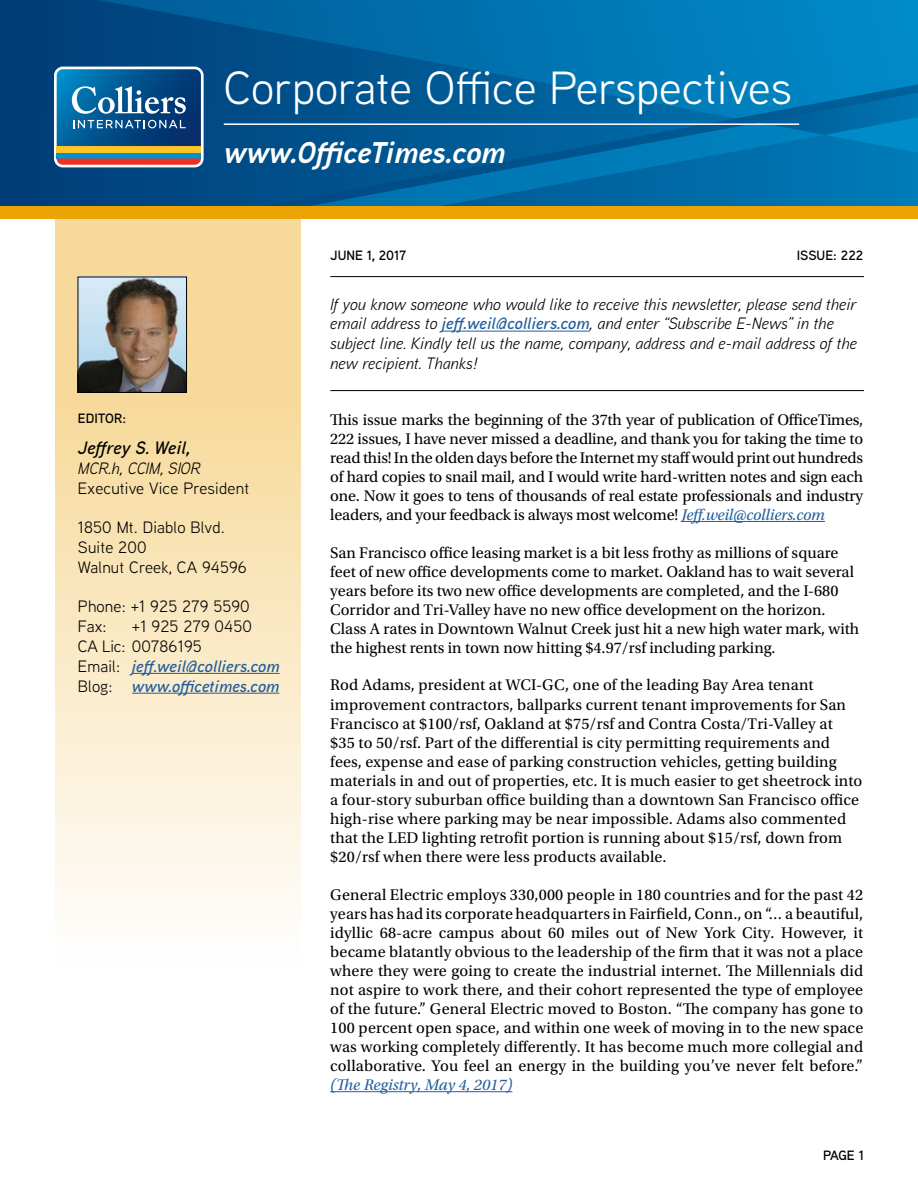
<style>
.page{position:relative;width:918px;height:1188px;background:#fff}
.page>*{position:absolute;margin:0;border:0;box-sizing:border-box;transform-origin:0 0}
.t1{font:46.5px "Aaux Next";color:#fff}
.t2{font:italic 700 30px "Aaux Next";color:#fff}
.t3{font:italic 600 18px "Aaux Next";letter-spacing:.01em;color:#000}
.t4{font:italic 16.5px/19.8px "Aaux Next";letter-spacing:.01em;color:#000}
.t5{font:16.5px/19.8px "Aaux Next";letter-spacing:.01em;color:#000}
.t6{font:italic 600 16.5px/19.8px "Aaux Next";letter-spacing:.01em;color:#215e9e}
.t7{font:16.2px/19px "Utopia Std";letter-spacing:.005em;color:#000;text-align:justify}
.t8{font:italic 16.2px "Utopia Std";color:#215e9e}
.t9{font:600 13.5px "Aaux Next";color:#000}
.s1{font-weight:400;font-style:normal;color:#000}
.s2{font-weight:600;color:#215e9e}
.s3{font-style:italic;color:#215e9e}
</style>
<div class="page">
<svg style="left:0;top:0;width:918px;height:206px;background:#004a86"></svg>
<div style="left:759px;top:167px;width:65px;height:39px;background:#0072af"></div>
<svg style="left:113px;top:167px;width:646px;height:39px;background:#005e99"></svg>
<svg style="left:54px;top:0;width:864px;height:167px;background:#0769a2"></svg>
<hr style="left:224px;top:123px;width:575px;height:2px;background:#fff">
<hr style="left:442px;top:331px;width:148px;height:1px;background:#215e9e">
<hr style="left:681px;top:521px;width:144px;height:1px;background:#215e9e">
<hr style="left:330px;top:1091px;width:182px;height:1px;background:#215e9e">
<hr style="left:330px;top:276px;width:534px;height:1px;background:#000">
<hr style="left:330px;top:390px;width:534px;height:1px;background:#000">
<svg style="left:55px;top:219px;width:246px;height:691px;background:#f9e6be"></svg>
<img style="left:80px;top:279px;width:105px;height:112px">
<div style="left:78px;top:277px;width:109px;height:116px;border:1px solid #000"></div>
<hr style="left:132px;top:673px;width:148px;height:1px;background:#215e9e">
<hr style="left:132px;top:693px;width:147px;height:1px;background:#215e9e">
<div style="left:0;top:206px;width:918px;height:13px;background:#eca304"></div>
<h1 class="t1" style="left:224px;top:56px;width:569px">Corporate Office Perspectives</h1>
<h2 class="t2" style="left:224px;top:131px;width:283px">www.OfficeTimes.com</h2>
<p class="t9" style="left:78px;top:409px;width:50px">EDITOR:</p>
<p class="t3" style="left:78px;top:435px;width:114px">Jeffrey S. Weil,</p>
<p class="t4" style="left:78px;top:458px;width:124px">MCR.h, CCIM, SIOR</p>
<p class="t5" style="left:78px;top:477px;width:173px">Executive Vice President</p>
<p class="t5" style="left:78px;top:517px;width:170px">1850 Mt. Diablo Blvd.<br>Suite 200<br>Walnut Creek, CA 94596</p>
<p class="t5" style="left:78px;top:596px;width:173px">Phone: +1 925 279 5590<br>Fax:</p>
<p class="t6" style="left:78px;top:616px;width:203px;text-indent:54px"><span class="s1">+1 925 279 0450<br>CA Lic: 00786195<br>Email:</span> jeff.weil@colliers.com<br><span class="s1">Blog:</span> www.officetimes.com</p>
<p class="t9" style="left:330px;top:246px;width:78px">JUNE 1, 2017</p>
<p class="t9" style="left:797px;top:246px;width:68px">ISSUE: 222</p>
<p class="t4" style="left:330px;top:293px;width:528px">If you know someone who would like to receive this newsletter, please send their email address to <span class="s2">jeff.weil@colliers.com</span>, and enter “Subscribe E-News” in the subject line. Kindly tell us the name, company, address and e-mail address of the new recipient. Thanks!</p>
<p class="t7" style="left:330px;top:410px;width:535px">This issue marks the beginning of the 37th year of publication of OfficeTimes, 222 issues, I have never missed a deadline, and thank you for taking the time to read this! In the olden days before the Internet my staff would print out hundreds of hard copies to snail mail, and I would write hard-written notes and sign each one. Now it goes to tens of thousands of real estate professionals and industry leaders, and your feedback is always most welcome! <span class="s3">Jeff.weil@colliers.com</span></p>
<p class="t7" style="left:330px;top:543px;width:530px;text-align:left">San Francisco office leasing market is a bit less frothy as millions of square feet of new office developments come to market. Oakland has to wait several years before its two new office developments are completed, and the I-680<br>Corridor and Tri-Valley have no new office development on the horizon.<br>Class A rates in Downtown Walnut Creek just hit a new high water mark, with the highest rents in town now hitting $4.97/rsf including parking.</p>
<p class="t7" style="left:330px;top:676px;width:534px;text-align:left">Rod Adams, president at WCI-GC, one of the leading Bay Area tenant improvement contractors, ballparks current tenant improvements for San Francisco at $100/rsf, Oakland at $75/rsf and Contra Costa/Tri-Valley at<br>$35 to 50/rsf. Part of the differential is city permitting requirements and fees, expense and ease of parking construction vehicles, getting building materials in and out of properties, etc. It is much easier to get sheetrock into a four-story suburban office building than a downtown San Francisco office high-rise where parking may be near impossible. Adams also commented that the LED lighting retrofit portion is running about $15/rsf, down from $20/rsf when there were less products available.</p>
<p class="t7" style="left:330px;top:885px;width:535px">General Electric employs 330,000 people in 180 countries and for the past 42 years has had its corporate headquarters in Fairfield, Conn., on “… a beautiful, idyllic 68-acre campus about 60 miles out of New York City. However, it became blatantly obvious to the leadership of the firm that it was not a place where they were going to create the industrial internet. The Millennials did not aspire to work there, and their cohort represented the type of employee of the future.” General Electric moved to Boston. “The company has gone to 100 percent open space, and within one week of moving in to the new space was working completely differently. It has become much more collegial and collaborative. You feel an energy in the building you’ve never felt before.”</p>
<p class="t8" style="left:330px;top:1076px;width:184px">(The Registry, May 4, 2017)</p>
<p class="t9" style="left:823px;top:1146px;width:42px">PAGE 1</p>
</div>
